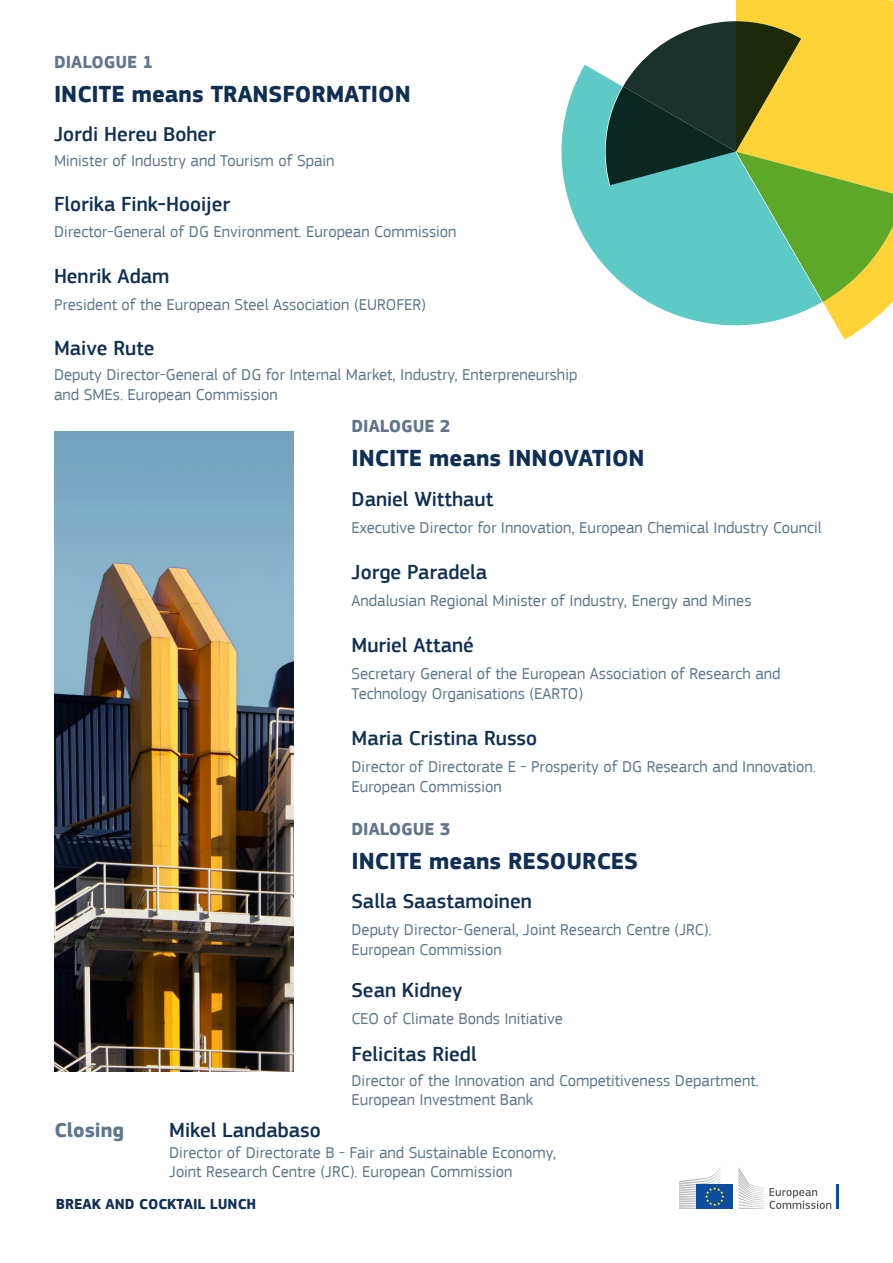
<style>
.page{position:relative;width:893px;height:1263px;background:#fff}
.page>*{position:absolute;margin:0;border:0;box-sizing:border-box;transform-origin:0 0}
.t1{font:700 24px "EC Square Sans Pro";color:#102f54}
.t2{font:500 21px "EC Square Sans Pro";color:#102f54}
.t3{font:700 21px "EC Square Sans Pro";color:#60768d}
.t4{font:700 18px "EC Square Sans Pro";color:#62758d}
.t5{font:16.5px/19.8px "EC Square Sans Pro";color:#60768d}
.t6{font:700 15px "EC Square Sans Pro";color:#143054}
</style>
<div class="page">
<hr style="left:837px;top:1184px;width:2px;height:25px;background:#0d4da1">
<svg style="left:738px;top:1167px;width:93px;height:42px"></svg>
<div style="left:696px;top:1184px;width:37px;height:25px;background:#0d4da1"></div>
<svg style="left:679px;top:1167px;width:45px;height:42px"></svg>
<img style="left:54px;top:431px;width:239px;height:641px">
<svg style="left:736px;top:0;width:157px;height:340px;fill:#ffd335"></svg>
<svg style="left:561px;top:65px;width:261px;height:261px;fill:#5dcac6"></svg>
<svg style="left:603px;top:21px;width:290px;height:281px;background:#7da366"></svg>
<p class="t4" style="left:54px;top:51px;width:101px">DIALOGUE 1</p>
<p class="t1" style="left:54px;top:79px;width:358px">INCITE means TRANSFORMATION</p>
<p class="t2" style="left:54px;top:122px;width:163px">Jordi Hereu Boher</p>
<p class="t5" style="left:54px;top:151px;width:282px">Minister of Industry and Tourism of Spain</p>
<p class="t2" style="left:54px;top:192px;width:178px">Florika Fink-Hooijer</p>
<p class="t5" style="left:54px;top:221px;width:404px">Director-General of DG Environment. European Commission</p>
<p class="t2" style="left:54px;top:264px;width:117px">Henrik Adam</p>
<p class="t5" style="left:54px;top:295px;width:374px">President of the European Steel Association (EUROFER)</p>
<p class="t2" style="left:54px;top:336px;width:102px">Maive Rute</p>
<p class="t5" style="left:54px;top:364px;width:525px">Deputy Director-General of DG for Internal Market, Industry, Enterpreneurship and SMEs. European Commission</p>
<p class="t4" style="left:351px;top:415px;width:101px">DIALOGUE 2</p>
<p class="t1" style="left:351px;top:444px;width:295px">INCITE means INNOVATION</p>
<p class="t2" style="left:351px;top:486px;width:143px">Daniel Witthaut</p>
<p class="t5" style="left:351px;top:518px;width:472px">Executive Director for Innovation, European Chemical Industry Council</p>
<p class="t2" style="left:351px;top:560px;width:137px">Jorge Paradela</p>
<p class="t5" style="left:351px;top:591px;width:402px">Andalusian Regional Minister of Industry, Energy and Mines</p>
<p class="t2" style="left:351px;top:633px;width:124px">Muriel Attané</p>
<p class="t5" style="left:351px;top:664px;width:431px">Secretary General of the European Association of Research and<br>Technology Organisations (EARTO)</p>
<p class="t2" style="left:351px;top:726px;width:187px">Maria Cristina Russo</p>
<p class="t5" style="left:351px;top:757px;width:466px">Director of Directorate E - Prosperity of DG Research and Innovation.<br>European Commission</p>
<p class="t4" style="left:351px;top:818px;width:101px">DIALOGUE 3</p>
<p class="t1" style="left:351px;top:846px;width:288px">INCITE means RESOURCES</p>
<p class="t2" style="left:351px;top:889px;width:182px">Salla Saastamoinen</p>
<p class="t5" style="left:351px;top:920px;width:362px">Deputy Director-General, Joint Research Centre (JRC).<br>European Commission</p>
<p class="t2" style="left:351px;top:977px;width:113px">Sean Kidney</p>
<p class="t5" style="left:351px;top:1009px;width:213px">CEO of Climate Bonds Initiative</p>
<p class="t2" style="left:351px;top:1041px;width:127px">Felicitas Riedl</p>
<p class="t5" style="left:351px;top:1070px;width:409px">Director of the Innovation and Competitiveness Department.<br>European Investment Bank</p>
<p class="t3" style="left:54px;top:1118px;width:71px">Closing</p>
<p class="t2" style="left:169px;top:1118px;width:153px">Mikel Landabaso</p>
<p class="t5" style="left:169px;top:1142px;width:388px">Director of Directorate B - Fair and Sustainable Economy,<br>Joint Research Centre (JRC). European Commission</p>
<p class="t6" style="left:56px;top:1195px;width:202px">BREAK AND COCKTAIL LUNCH</p>
</div>
